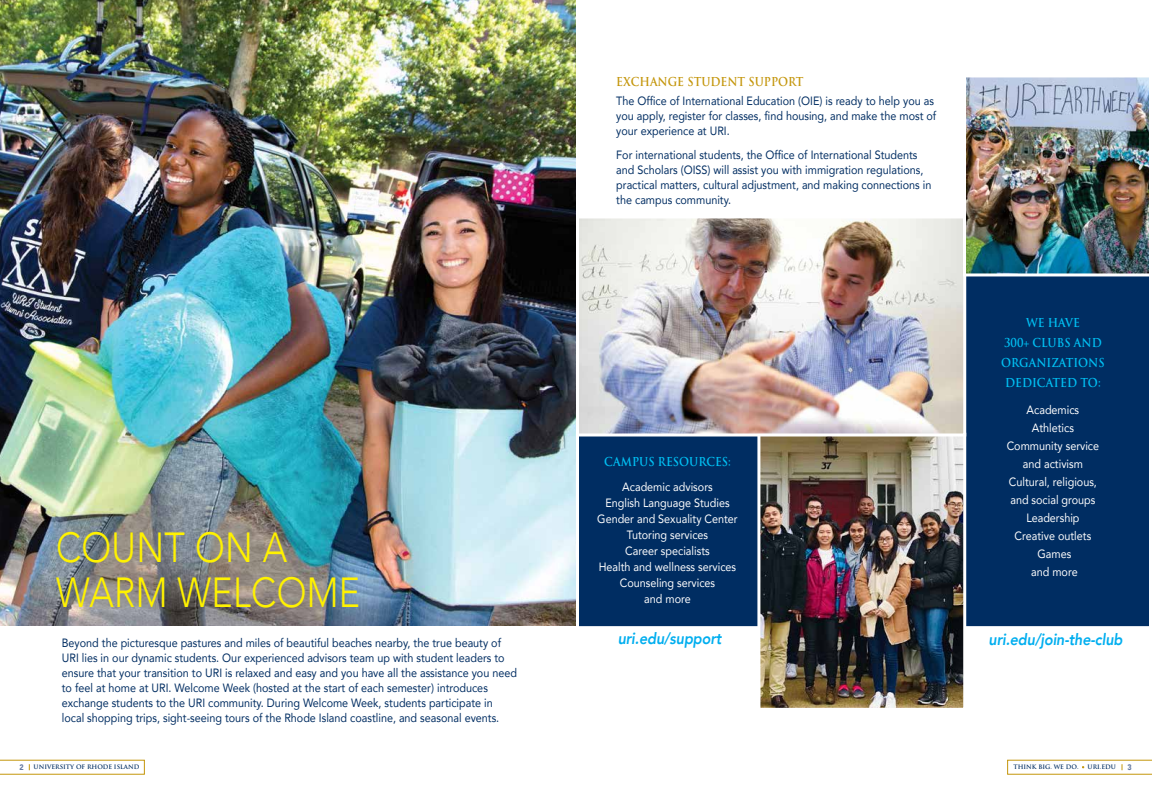
<style>
.page{position:relative;width:1152px;height:792px;background:#fff}
.page>*{position:absolute;margin:0;border:0;box-sizing:border-box;transform-origin:0 0}
.t1{font:300 42px/45px "Avenir";letter-spacing:.01em;color:#fff200;scale:.85 1}
.t2{font:italic 800 16px "Avenir";letter-spacing:-.01em;color:#00aeef;scale:.9 1}
.t3{font:12px/15px "Avenir";color:#002d62;scale:.9 1}
.t4{font:12px/18px "Avenir";color:#fff;text-align:center;scale:.9 1}
.t5{font:700 12px/20px "Trajan Pro";color:#00c0f3;text-align:center;scale:.9 1}
.t6{font:700 12px "Trajan Pro";color:#c4960c;scale:.9 1}
.t7{font:900 8px "Avenir";color:#6579a2;scale:.9 1}
.t8{font:700 6px "Trajan Pro";color:#002d62}
</style>
<div class="page">
<svg style="left:0;top:760px;width:144px;height:14px"></svg>
<svg style="left:1008px;top:760px;width:144px;height:14px"></svg>
<div style="left:576px;top:433px;width:186px;height:196px;background:#002d62;border:3px solid #fff"></div>
<div style="left:964px;top:221px;width:186px;height:407px;background:#002d62"></div>
<div style="left:963px;top:220px;width:189px;height:409px;border:3px solid #fff"></div>
<img style="left:0;top:0;width:576px;height:626px">
<img style="left:761px;top:437px;width:201px;height:270px">
<div style="left:757px;top:433px;width:209px;height:278px;border:3px solid #fff"></div>
<img style="left:580px;top:219px;width:382px;height:213px">
<div style="left:576px;top:215px;width:390px;height:221px;border:3px solid #fff"></div>
<img style="left:967px;top:78px;width:181px;height:194px">
<div style="left:963px;top:74px;width:189px;height:202px;border:3px solid #fff"></div>
<h1 class="t1" style="left:56px;top:525px;width:359px">COUNT ON A<br>WARM WELCOME</h1>
<p class="t6" style="left:616px;top:74px;width:209px">EXCHANGE STUDENT SUPPORT</p>
<p class="t3" style="left:616px;top:93px;width:357px">The Office of International Education (OIE) is ready to help you as you apply, register for classes, find housing, and make the most of your experience at URI.</p>
<p class="t3" style="left:616px;top:147px;width:352px">For international students, the Office of International Students and Scholars (OISS) will assist you with immigration regulations, practical matters, cultural adjustment, and making connections in the campus community.</p>
<p class="t5" style="left:604px;top:452px;width:142px">CAMPUS RESOURCES:</p>
<p class="t4" style="left:597px;top:478px;width:158px;line-height:16px">Academic advisors<br>English Language Studies<br>Gender and Sexuality Center<br>Tutoring services<br>Career specialists<br>Health and wellness services<br>Counseling services<br>and more</p>
<p class="t5" style="left:1001px;top:312px;width:116px">WE HAVE<br>300+ CLUBS AND<br>ORGANIZATIONS<br>DEDICATED TO:</p>
<p class="t4" style="left:1007px;top:400px;width:104px">Academics<br>Athletics<br>Community service and activism<br>Cultural, religious, and social groups<br>Leadership<br>Creative outlets<br>Games<br>and more</p>
<p class="t3" style="left:62px;top:635px;width:507px">Beyond the picturesque pastures and miles of beautiful beaches nearby, the true beauty of URI lies in our dynamic students. Our experienced advisors team up with student leaders to ensure that your transition to URI is relaxed and easy and you have all the assistance you need to feel at home at URI. Welcome Week (hosted at the start of each semester) introduces exchange students to the URI community. During Welcome Week, students participate in local shopping trips, sight-seeing tours of the Rhode Island coastline, and seasonal events.</p>
<h2 class="t2" style="left:618px;top:629px;width:117px">uri.edu/support</h2>
<h2 class="t2" style="left:989px;top:630px;width:150px">uri.edu/join-the-club</h2>
<p class="t7" style="left:20px;top:761px;width:6px">2</p>
<p class="t8" style="left:34px;top:764px;width:107px">UNIVERSITY OF RHODE ISLAND</p>
<p class="t8" style="left:1014px;top:764px;width:67px">THINK BIG. WE DO.</p>
<p class="t8" style="left:1088px;top:764px;width:30px">URI.EDU</p>
<p class="t7" style="left:1128px;top:761px;width:6px">3</p>
</div>
